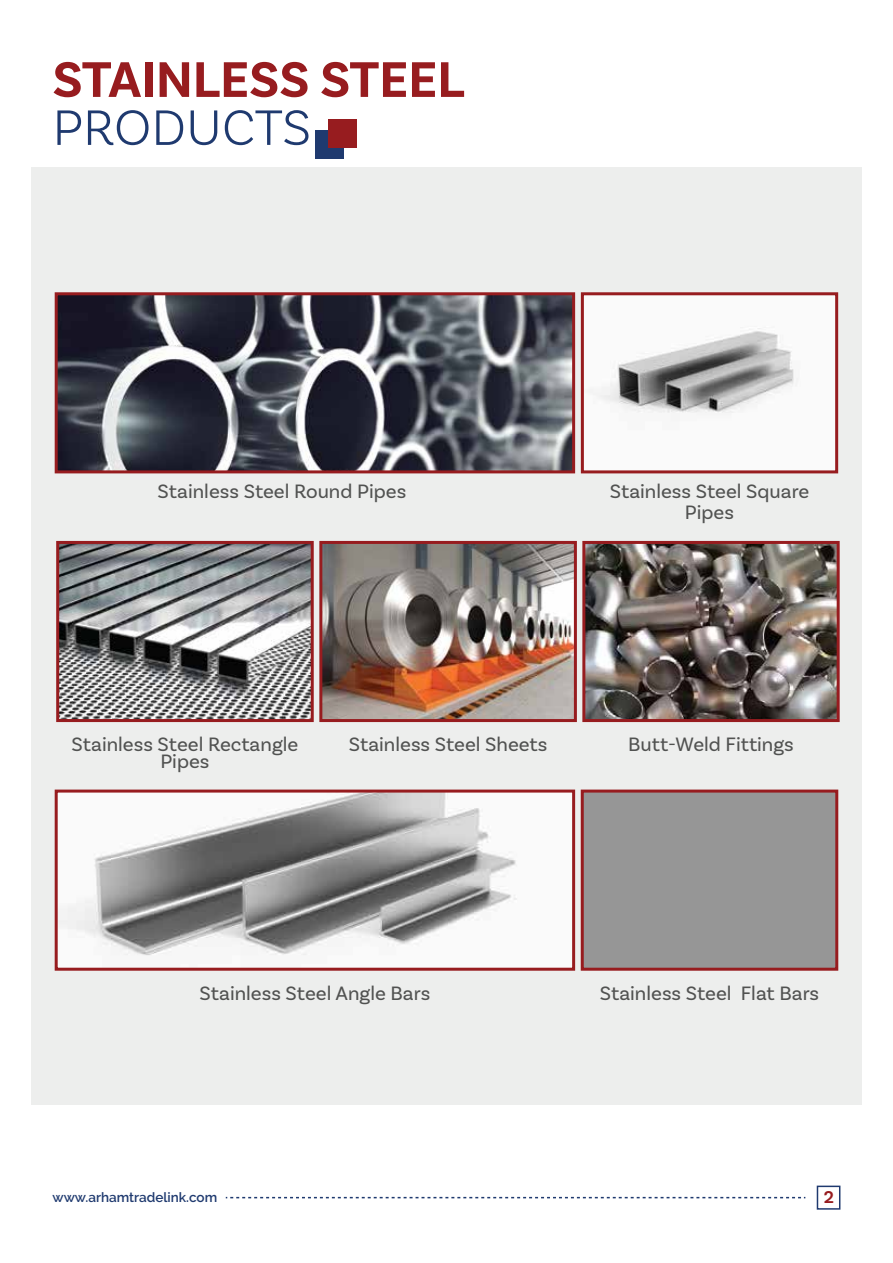
<style>
.page{position:relative;width:893px;height:1263px;background:#fff}
.page>*{position:absolute;margin:0;border:0;box-sizing:border-box;transform-origin:0 0}
.t1{font:700 52.5px "Basic Sans";color:#971c1f}
.t2{font:300 52.5px "Basic Sans";color:#1f3a6f}
.t3{font:20.4px/21px "Basic Sans";color:#515251;text-align:center}
.t4{font:600 18px "Basic Sans";color:#971c1f}
.t5{font:600 13.5px "Raleway";color:#1f3a6f}
</style>
<div class="page">
<div style="left:31px;top:167px;width:830px;height:937px;background:#edeeed"></div>
<img style="left:585px;top:296px;width:249px;height:173px">
<div style="left:315px;top:131px;width:28px;height:28px;background:#1f3a6f"></div>
<div style="left:328px;top:119px;width:28px;height:28px;background:#971c1f"></div>
<div style="left:817px;top:1185px;width:23px;height:25px;border:2px solid #1f3a6f"></div>
<svg style="left:226px;top:1197px;width:579px;height:1px"></svg>
<img style="left:586px;top:545px;width:250px;height:173px">
<div style="left:582px;top:541px;width:258px;height:181px;border:3px solid #971c1f"></div>
<img style="left:60px;top:545px;width:250px;height:173px">
<div style="left:56px;top:541px;width:258px;height:181px;border:3px solid #971c1f"></div>
<img style="left:323px;top:545px;width:250px;height:173px">
<div style="left:319px;top:541px;width:258px;height:181px;border:3px solid #971c1f"></div>
<img style="left:59px;top:793px;width:512px;height:174px">
<div style="left:55px;top:789px;width:520px;height:182px;border:3px solid #971c1f"></div>
<div style="left:582px;top:791px;width:255px;height:178px;background:#969696"></div>
<div style="left:581px;top:789px;width:257px;height:182px;border:3px solid #971c1f"></div>
<img style="left:59px;top:296px;width:512px;height:173px">
<div style="left:55px;top:292px;width:520px;height:181px;border:3px solid #971c1f"></div>
<div style="left:581px;top:292px;width:257px;height:181px;border:3px solid #971c1f"></div>
<h1 class="t1" style="left:52px;top:48px;width:414px">STAINLESS STEEL</h1>
<h1 class="t2" style="left:52px;top:96px;width:260px">PRODUCTS</h1>
<p class="t3" style="left:158px;top:480px;width:250px">Stainless Steel Round Pipes</p>
<p class="t3" style="left:610px;top:480px;width:201px">Stainless Steel Square<br>Pipes</p>
<p class="t3" style="left:72px;top:735px;width:228px;line-height:17.4px">Stainless Steel Rectangle<br>Pipes</p>
<p class="t3" style="left:349px;top:733px;width:200px">Stainless Steel Sheets</p>
<p class="t3" style="left:628px;top:733px;width:167px">Butt-Weld Fittings</p>
<p class="t3" style="left:200px;top:982px;width:232px">Stainless Steel Angle Bars</p>
<p class="t3" style="left:600px;top:982px;width:221px">Stainless Steel Flat Bars</p>
<p class="t5" style="left:52px;top:1189px;width:166px">www.arhamtradelink.com</p>
<p class="t4" style="left:824px;top:1186px;width:12px">2</p>
</div>
